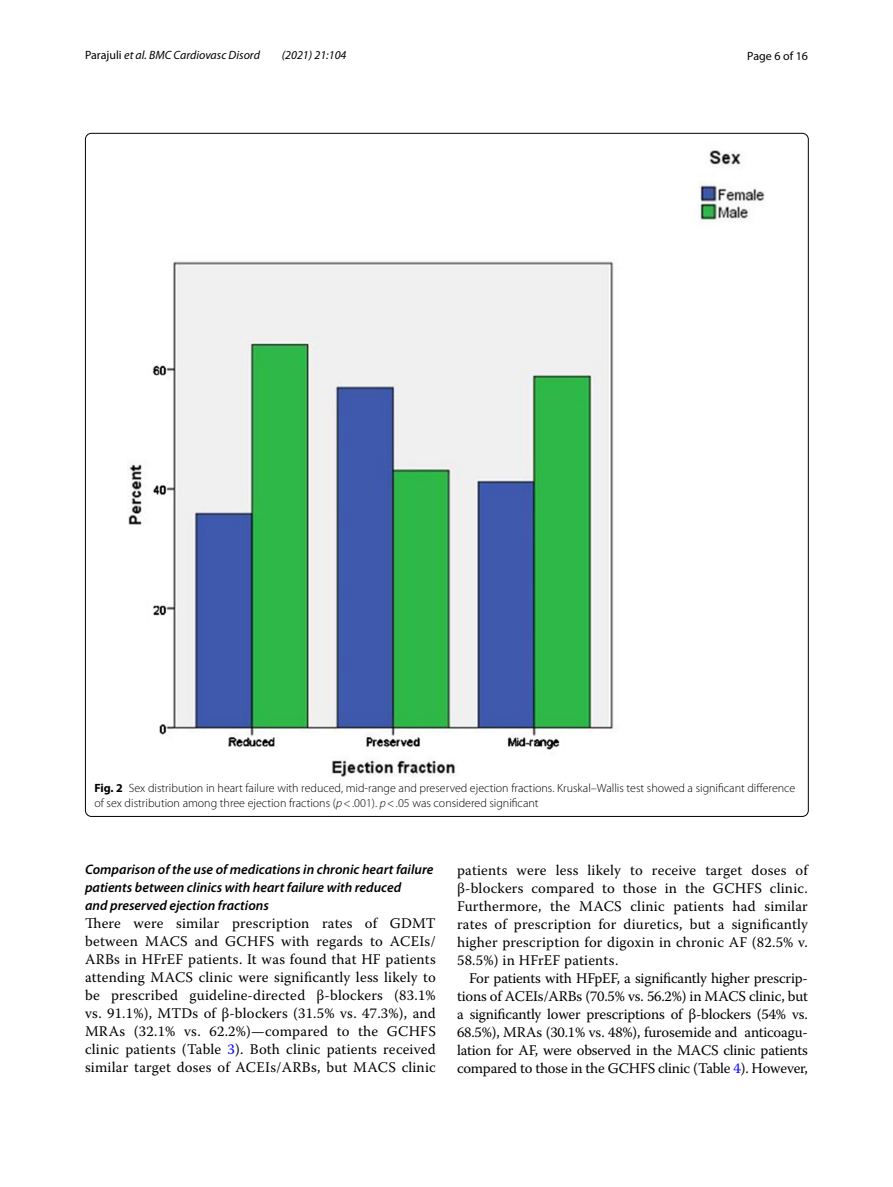
<style>
.page{position:relative;width:893px;height:1187px;background:#fff}
.page>*{position:absolute;margin:0;border:0;box-sizing:border-box;transform-origin:0 0}
.t1{font:14.7px/18px "Warnock Pro";letter-spacing:.015em;color:#000;text-align:justify}
.t2{font:italic 600 13.8px/18px "Myriad Pro";color:#000}
.t3{font:300 12px/15px "Myriad Pro";color:#000}
.t4{font:italic 12px "Myriad Pro";color:#000}
.t5{font:12px "Myriad Pro";color:#000}
.s1{font-style:normal}
.s2{font-weight:700}
.s3{font-style:italic}
.s4{color:#00f}
</style>
<div class="page">
<img style="left:128px;top:150px;width:637px;height:626px">
<p class="t4" style="left:85px;top:48px;width:176px"><span class="s1">Parajuli</span> et al. BMC Cardiovasc Disord</p>
<p class="t4" style="left:282px;top:48px;width:66px">(2021) 21:104</p>
<p class="t5" style="left:747px;top:48px;width:62px">Page 6 of 16</p>
<p class="t3" style="left:94px;top:780px;width:702px"><span class="s2">Fig. 2</span> Sex distribution in heart failure with reduced, mid-range and preserved ejection fractions. Kruskal–Wallis test showed a significant difference of sex distribution among three ejection fractions (<span class="s3">p</span>&lt;.001). <span class="s3">p</span>&lt;.05 was considered significant</p>
<p class="t2" style="left:85px;top:860px;width:350px">Comparison of the use of medications in chronic heart failure patients between clinics with heart failure with reduced<br>and preserved ejection fractions</p>
<p class="t1" style="left:85px;top:914px;width:352px">There were similar prescription rates of GDMT between MACS and GCHFS with regards to ACEIs/ ARBs in HFrEF patients. It was found that HF patients attending MACS clinic were significantly less likely to be prescribed guideline-directed β-blockers (83.1% vs. 91.1%), MTDs of β-blockers (31.5% vs. 47.3%), and MRAs (32.1% vs. 62.2%)—compared to the GCHFS clinic patients (Table <span class="s4">3</span>). Both clinic patients received similar target doses of ACEIs/ARBs, but MACS clinic</p>
<p class="t1" style="left:457px;top:860px;width:352px">patients were less likely to receive target doses of β-blockers compared to those in the GCHFS clinic.<br>Furthermore, the MACS clinic patients had similar rates of prescription for diuretics, but a significantly higher prescription for digoxin in chronic AF (82.5% v.<br>58.5%) in HFrEF patients.</p>
<p class="t1" style="left:457px;top:968px;width:352px;text-indent:12px">For patients with HFpEF, a significantly higher prescrip&shy;tions of ACEIs/ARBs (70.5% vs. 56.2%) in MACS clinic, but a significantly lower prescriptions of β-blockers (54% vs.<br>68.5%), MRAs (30.1% vs. 48%), furosemide and anticoagu&shy;lation for AF, were observed in the MACS clinic patients compared to those in the GCHFS clinic (Table <span class="s4">4</span>). However,</p>
</div>
